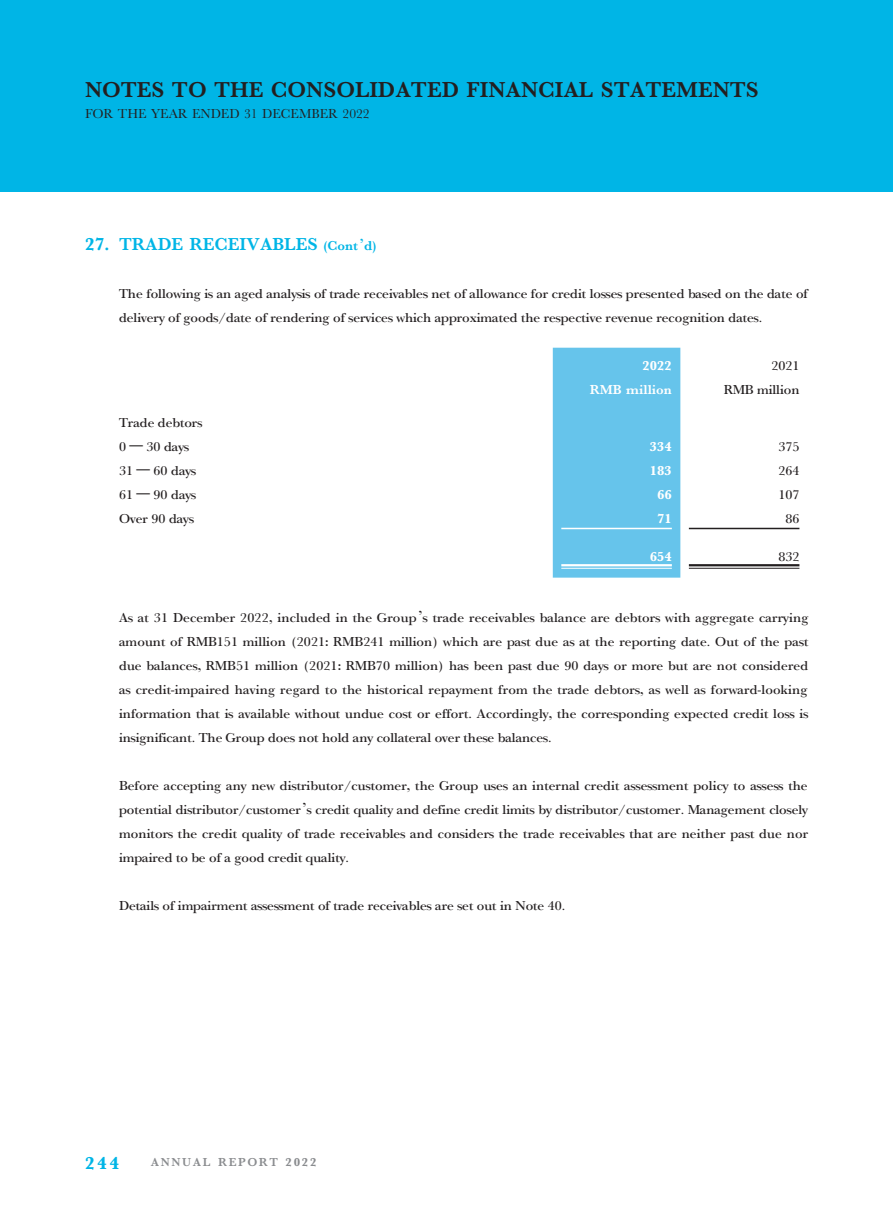
<style>
.page{position:relative;width:893px;height:1212px;background:#fff}
.page>*{position:absolute;margin:0;border:0;box-sizing:border-box;transform-origin:0 0}
.t1{font:700 22.5px "M Sung HK";color:#231f20}
.t2{font:700 18px "M Sung HK";color:#00b5e6}
.t3{font:500 13.5px/24px "M Sung HK";color:#231f20}
.t4{font:300 13.5px "M Sung HK";color:#231f20}
.t5{font:700 13.5px "M Sung HK";color:#fff}
.t6{font:700 12px "M Sung HK";letter-spacing:.135em;color:#8a8c8f}
.s1{font-size:13.5px}
</style>
<div class="page">
<div style="left:0;top:0;width:893px;height:191px;background:#00b5e6"></div>
<div style="left:553px;top:348px;width:127px;height:230px;background:#66c4eb"></div>
<hr style="left:561px;top:528px;width:111px;height:1px;background:#fff">
<hr style="left:689px;top:528px;width:110px;height:1px;background:#231f20">
<hr style="left:561px;top:564px;width:111px;height:2px;background:#fff">
<hr style="left:561px;top:568px;width:111px;height:1px;background:#fff">
<hr style="left:689px;top:564px;width:110px;height:2px;background:#231f20">
<hr style="left:689px;top:568px;width:110px;height:1px;background:#231f20">
<h1 class="t1" style="left:85px;top:77px;width:675px">NOTES TO THE CONSOLIDATED FINANCIAL STATEMENTS</h1>
<p class="t4" style="left:85px;top:103px;width:286px">FOR THE YEAR ENDED 31 DECEMBER 2022</p>
<h2 class="t2" style="left:85px;top:234px;width:292px">27. TRADE RECEIVABLES <span class="s1">(Cont’d)</span></h2>
<p class="t3" style="left:119px;top:280px;width:690px">The following is an aged analysis of trade receivables net of allowance for credit losses presented based on the date of delivery of goods/date of rendering of services which approximated the respective revenue recognition dates.</p>
<p class="t5" style="left:642px;top:358px;width:31px">2022</p>
<p class="t3" style="left:771px;top:352px;width:30px">2021</p>
<p class="t5" style="left:590px;top:382px;width:83px">RMB million</p>
<p class="t3" style="left:724px;top:376px;width:77px">RMB million</p>
<p class="t3" style="left:119px;top:409px;width:85px">Trade debtors<br>0 – 30 days</p>
<p class="t5" style="left:650px;top:439px;width:24px">334</p>
<p class="t3" style="left:778px;top:433px;width:23px">375</p>
<p class="t3" style="left:119px;top:457px;width:78px">31 – 60 days</p>
<p class="t5" style="left:650px;top:463px;width:24px">183</p>
<p class="t3" style="left:778px;top:457px;width:23px">264</p>
<p class="t3" style="left:119px;top:481px;width:78px">61 – 90 days</p>
<p class="t5" style="left:657px;top:487px;width:16px">66</p>
<p class="t3" style="left:778px;top:481px;width:23px">107</p>
<p class="t3" style="left:119px;top:505px;width:76px">Over 90 days</p>
<p class="t5" style="left:657px;top:511px;width:16px">71</p>
<p class="t3" style="left:785px;top:505px;width:16px">86</p>
<p class="t5" style="left:650px;top:549px;width:24px">654</p>
<p class="t3" style="left:778px;top:543px;width:23px">832</p>
<p class="t3" style="left:119px;top:604px;width:691px;text-align:justify">As at 31 December 2022, included in the Group’s trade receivables balance are debtors with aggregate carrying amount of RMB151 million (2021: RMB241 million) which are past due as at the reporting date. Out of the past due balances, RMB51 million (2021: RMB70 million) has been past due 90 days or more but are not considered as credit-impaired having regard to the historical repayment from the trade debtors, as well as forward-looking information that is available without undue cost or effort. Accordingly, the corresponding expected credit loss is insignificant. The Group does not hold any collateral over these balances.</p>
<p class="t3" style="left:119px;top:772px;width:691px;text-align:justify">Before accepting any new distributor/customer, the Group uses an internal credit assessment policy to assess the potential distributor/customer’s credit quality and define credit limits by distributor/customer. Management closely monitors the credit quality of trade receivables and considers the trade receivables that are neither past due nor impaired to be of a good credit quality.</p>
<p class="t3" style="left:119px;top:892px;width:448px">Details of impairment assessment of trade receivables are set out in Note 40.</p>
<h2 class="t2" style="left:85px;top:1153px;width:36px">244</h2>
<p class="t6" style="left:151px;top:1155px;width:167px">ANNUAL REPORT 2022</p>
</div>
